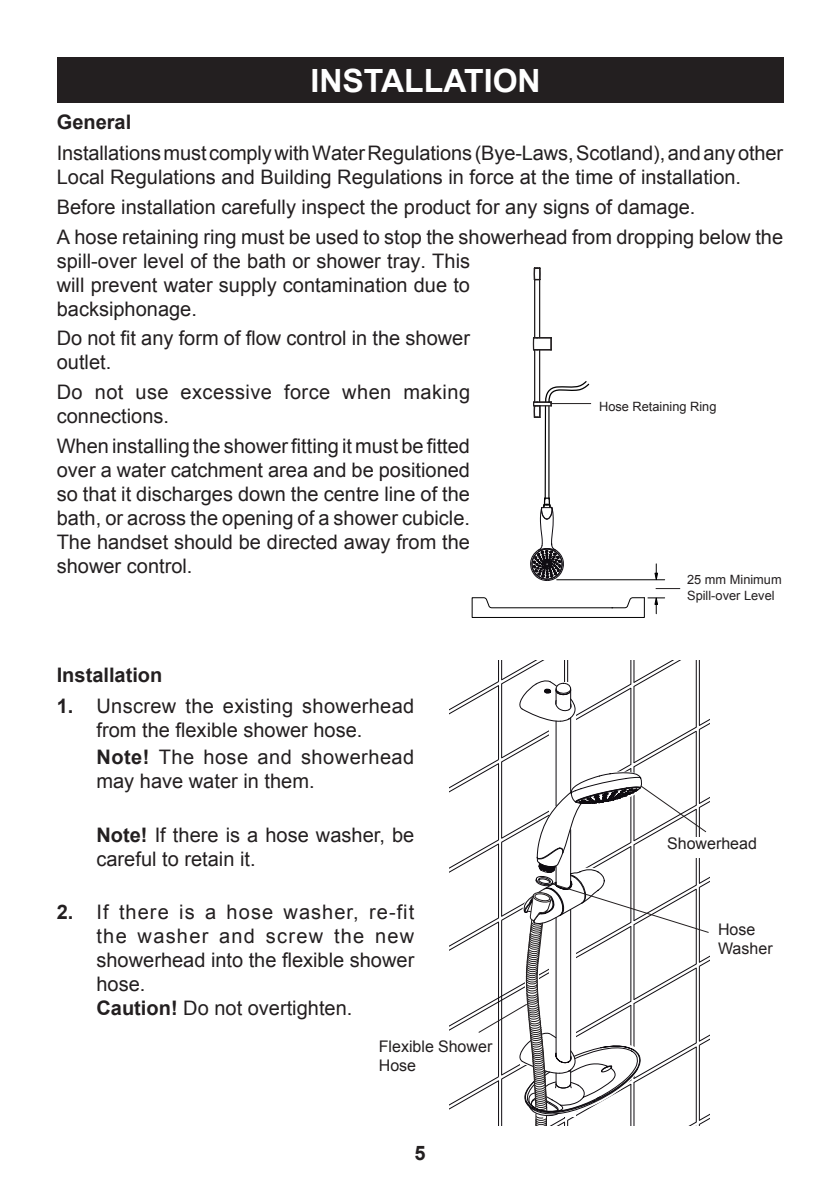
<style>
.page{position:relative;width:840px;height:1191px;background:#fff}
.page>*{position:absolute;margin:0;border:0;box-sizing:border-box;transform-origin:0 0}
.Heading_1{font:700 32px "Arial";color:#fff}
._1_2_3{font:20px/24px "Arial";color:#231f20}
._1_2_3-2{font:20px/24px "Arial";letter-spacing:.025em;color:#231f20}
._1_2_3-3{font:20px/24px "Arial";letter-spacing:.02em;color:#231f20}
.Heading_2_no_TOC{font:700 20px "Arial";color:#231f20}
.Heading_2{font:700 20px "Arial";color:#231f20}
.Label_Left{font:16px/19.2px "Arial";color:#231f20}
.t1{font:12.8px/15.4px "Arial";color:#231f20}
.s1{font-weight:700}
</style>
<div class="page">
<svg style="left:498px;top:660px;width:201px;height:19px"></svg>
<svg style="left:449px;top:679px;width:260px;height:446px"></svg>
<div style="left:57px;top:57px;width:725px;height:46px;background:#231f20"></div>
<hr style="left:548px;top:406px;width:1px;height:93px;background:#000001">
<hr style="left:544px;top:406px;width:1px;height:93px;background:#000001">
<svg style="left:533px;top:267px;width:8px;height:14px"></svg>
<hr style="left:538px;top:350px;width:2px;height:52px;background:#231f20">
<hr style="left:538px;top:280px;width:2px;height:58px;background:#231f20">
<hr style="left:533px;top:280px;width:2px;height:58px;background:#231f20">
<hr style="left:533px;top:350px;width:2px;height:52px;background:#231f20">
<svg style="left:532px;top:336px;width:20px;height:15px"></svg>
<svg style="left:533px;top:380px;width:57px;height:39px"></svg>
<svg style="left:471px;top:497px;width:208px;height:121px"></svg>
<hr style="left:550px;top:403px;width:40px;height:1px;background:#231f20">
<p class="Heading_1" style="left:310px;top:60px;width:93px">INS TALLA</p>
<p class="Heading_1" style="left:464px;top:60px;width:38px">TION</p>
<p class="Heading_2" style="left:57px;top:109px;width:76px">General</p>
<p class="_1_2_3" style="left:57px;top:141px;width:727px">Installations must comply with Water Regulations (Bye-Laws, Scotland), and any other<br>Local Regulations and Building Regulations in force at the time of installation.</p>
<p class="_1_2_3" style="left:57px;top:195px;width:640px">Before installation carefully inspect the product for any signs of damage.</p>
<p class="_1_2_3" style="left:57px;top:225px;width:727px">A hose retaining ring must be used to stop the showerhead from dropping below the spill-over level of the bath or shower tray. This<br>will prevent water supply contamination due to<br>backsiphonage.</p>
<p class="_1_2_3" style="left:57px;top:326px;width:414px">Do not fit any form of flow control in the shower outlet.</p>
<p class="_1_2_3-3" style="left:57px;top:380px;width:414px">Do not use excessive force when making connections.</p>
<p class="_1_2_3" style="left:57px;top:434px;width:414px;text-align:justify">When installing the shower fitting it must be fitted over a water catchment area and be positioned so that it discharges down the centre line of the bath, or across the opening of a shower cubicle.<br>The handset should be directed away from the shower control.</p>
<p class="t1" style="left:686px;top:572px;width:96px">25 mm Minimum<br>Spill-over Level</p>
<p class="t1" style="left:598px;top:399px;width:119px">Hose Retaining Ring</p>
<p class="Heading_2_no_TOC" style="left:57px;top:662px;width:107px">Installation</p>
<p class="_1_2_3" style="left:96px;top:694px;width:319px;text-indent:-40px"><span class="s1">1.</span> Unscrew the existing showerhead from the flexible shower hose.</p>
<p class="_1_2_3-2" style="left:96px;top:745px;width:319px"><span class="s1">Note!</span> The hose and showerhead may have water in them.</p>
<p class="_1_2_3" style="left:96px;top:823px;width:319px"><span class="s1">Note!</span> If there is a hose washer, be careful to retain it.</p>
<p class="_1_2_3" style="left:96px;top:900px;width:319px;text-indent:-40px"><span class="s1">2.</span> If there is a hose washer, re-fit the washer and screw the new showerhead into the flexible shower hose.<br><span class="s1">Caution!</span> Do not overtighten.</p>
<p class="Label_Left" style="left:378px;top:1036px;width:115px">Flexible Shower<br>Hose</p>
<p class="Heading_2_no_TOC" style="left:414px;top:1140px;width:13px">5</p>
<p class="Label_Left" style="left:666px;top:833px;width:91px">Showerhead</p>
<p class="Label_Left" style="left:717px;top:919px;width:56px">Hose<br>Washer</p>
</div>
